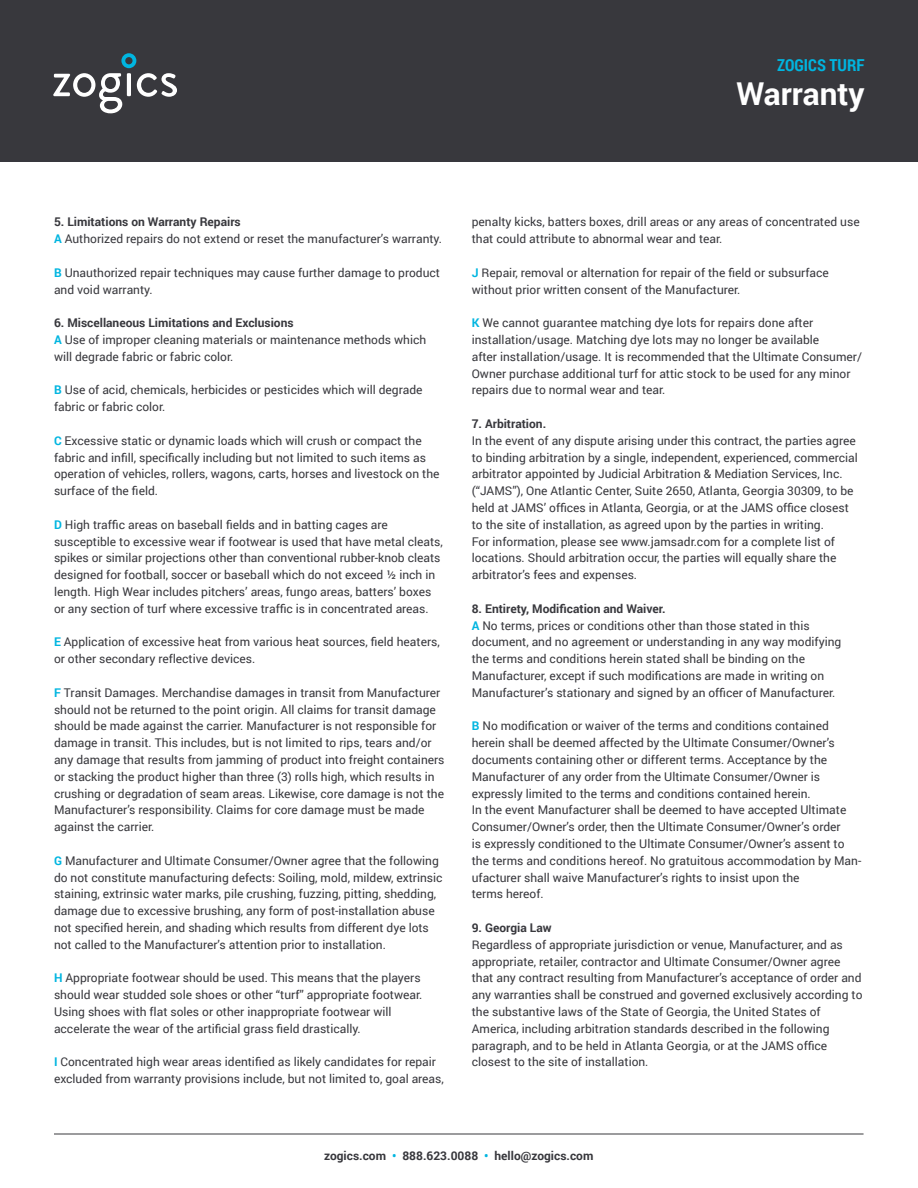
<style>
.page{position:relative;width:918px;height:1188px;background:#fff}
.page>*{position:absolute;margin:0;border:0;box-sizing:border-box;transform-origin:0 0}
.t1{font:700 31.5px "Roboto";color:#fff}
.t2{font:700 16.5px "Roboto Condensed";color:#00b5e0}
.t3{font:12px/16.8px "Roboto";color:#38383d}
.t4{font:700 12px "Roboto";color:#38383d}
.s1{font-weight:700}
.s2{font-weight:700;color:#00b5e0}
.s3{color:#00b5e0}
</style>
<div class="page">
<hr style="left:54px;top:1134px;width:810px;height:1px;background:#38383d">
<div style="left:0;top:0;width:918px;height:161px;background:#38383d"></div>
<svg style="left:53px;top:53px;width:124px;height:60px"></svg>
<h2 class="t2" style="left:777px;top:53px;width:89px">ZOGICS TURF</h2>
<h1 class="t1" style="left:737px;top:72px;width:130px">Warranty</h1>
<p class="t3" style="left:54px;top:213px;width:389px"><span class="s1">5. Limitations on Warranty Repairs<br></span><span class="s2">A</span> Authorized repairs do not extend or reset the manufacturer’s warranty.</p>
<p class="t3" style="left:54px;top:264px;width:388px"><span class="s2">B</span> Unauthorized repair techniques may cause further damage to product and void warranty.</p>
<p class="t3" style="left:54px;top:314px;width:374px"><span class="s1">6. Miscellaneous Limitations and Exclusions<br></span><span class="s2">A</span> Use of improper cleaning materials or maintenance methods which will degrade fabric or fabric color.</p>
<p class="t3" style="left:54px;top:381px;width:370px"><span class="s2">B</span> Use of acid, chemicals, herbicides or pesticides which will degrade fabric or fabric color.</p>
<p class="t3" style="left:54px;top:432px;width:387px"><span class="s2">C</span> Excessive static or dynamic loads which will crush or compact the fabric and infill, specifically including but not limited to such items as operation of vehicles, rollers, wagons, carts, horses and livestock on the surface of the field.</p>
<p class="t3" style="left:54px;top:516px;width:390px"><span class="s2">D</span> High traffic areas on baseball fields and in batting cages are susceptible to excessive wear if footwear is used that have metal cleats, spikes or similar projections other than conventional rubber-knob cleats designed for football, soccer or baseball which do not exceed ½ inch in length. High Wear includes pitchers’ areas, fungo areas, batters’ boxes or any section of turf where excessive traffic is in concentrated areas.</p>
<p class="t3" style="left:54px;top:633px;width:387px"><span class="s2">E</span> Application of excessive heat from various heat sources, field heaters, or other secondary reflective devices.</p>
<p class="t3" style="left:54px;top:684px;width:392px"><span class="s2">F</span> Transit Damages. Merchandise damages in transit from Manufacturer should not be returned to the point origin. All claims for transit damage should be made against the carrier. Manufacturer is not responsible for damage in transit. This includes, but is not limited to rips, tears and/or any damage that results from jamming of product into freight containers or stacking the product higher than three (3) rolls high, which results in crushing or degradation of seam areas. Likewise, core damage is not the Manufacturer’s responsibility. Claims for core damage must be made against the carrier.</p>
<p class="t3" style="left:54px;top:852px;width:390px"><span class="s2">G</span> Manufacturer and Ultimate Consumer/Owner agree that the following do not constitute manufacturing defects: Soiling, mold, mildew, extrinsic staining, extrinsic water marks, pile crushing, fuzzing, pitting, shedding, damage due to excessive brushing, any form of post-installation abuse not specified herein, and shading which results from different dye lots not called to the Manufacturer’s attention prior to installation.</p>
<p class="t3" style="left:54px;top:969px;width:370px"><span class="s2">H</span> Appropriate footwear should be used. This means that the players should wear studded sole shoes or other “turf” appropriate footwear.<br>Using shoes with flat soles or other inappropriate footwear will accelerate the wear of the artificial grass field drastically.</p>
<p class="t3" style="left:54px;top:1053px;width:391px"><span class="s2">I</span> Concentrated high wear areas identified as likely candidates for repair excluded from warranty provisions include, but not limited to, goal areas,</p>
<p class="t3" style="left:472px;top:213px;width:389px">penalty kicks, batters boxes, drill areas or any areas of concentrated use that could attribute to abnormal wear and tear.</p>
<p class="t3" style="left:472px;top:264px;width:359px"><span class="s2">J</span> Repair, removal or alternation for repair of the field or subsurface without prior written consent of the Manufacturer.</p>
<p class="t3" style="left:472px;top:314px;width:392px"><span class="s2">K</span> We cannot guarantee matching dye lots for repairs done after installation/usage. Matching dye lots may no longer be available<br>after installation/usage. It is recommended that the Ultimate Consumer/ Owner purchase additional turf for attic stock to be used for any minor repairs due to normal wear and tear.</p>
<p class="t4" style="left:472px;top:415px;width:76px">7. Arbitration.</p>
<p class="t3" style="left:472px;top:432px;width:388px">In the event of any dispute arising under this contract, the parties agree to binding arbitration by a single, independent, experienced, commercial arbitrator appointed by Judicial Arbitration &amp; Mediation Services, Inc. (“JAMS”), One Atlantic Center, Suite 2650, Atlanta, Georgia 30309, to be held at JAMS’ offices in Atlanta, Georgia, or at the JAMS office closest to the site of installation, as agreed upon by the parties in writing.<br>For information, please see www.jamsadr.com for a complete list of locations. Should arbitration occur, the parties will equally share the arbitrator’s fees and expenses.</p>
<p class="t3" style="left:472px;top:600px;width:371px"><span class="s1">8. Entirety, Modification and Waiver.<br></span><span class="s2">A</span> No terms, prices or conditions other than those stated in this document, and no agreement or understanding in any way modifying the terms and conditions herein stated shall be binding on the Manufacturer, except if such modifications are made in writing on Manufacturer’s stationary and signed by an officer of Manufacturer.</p>
<p class="t3" style="left:472px;top:717px;width:391px"><span class="s2">B</span> No modification or waiver of the terms and conditions contained herein shall be deemed affected by the Ultimate Consumer/Owner’s documents containing other or different terms. Acceptance by the Manufacturer of any order from the Ultimate Consumer/Owner is expressly limited to the terms and conditions contained herein.<br>In the event Manufacturer shall be deemed to have accepted Ultimate Consumer/Owner’s order, then the Ultimate Consumer/Owner’s order<br>is expressly conditioned to the Ultimate Consumer/Owner’s assent to the terms and conditions hereof. No gratuitous accommodation by Man&shy;ufacturer shall waive Manufacturer’s rights to insist upon the<br>terms hereof.</p>
<p class="t4" style="left:472px;top:919px;width:81px">9. Georgia Law</p>
<p class="t3" style="left:472px;top:936px;width:392px">Regardless of appropriate jurisdiction or venue, Manufacturer, and as appropriate, retailer, contractor and Ultimate Consumer/Owner agree that any contract resulting from Manufacturer’s acceptance of order and any warranties shall be construed and governed exclusively according to the substantive laws of the State of Georgia, the United States of America, including arbitration standards described in the following paragraph, and to be held in Atlanta Georgia, or at the JAMS office closest to the site of installation.</p>
<p class="t4" style="left:324px;top:1147px;width:271px">zogics.com <span class="s3">•</span> 888.623.0088 <span class="s3">•</span> hello@zogics.com</p>
</div>
